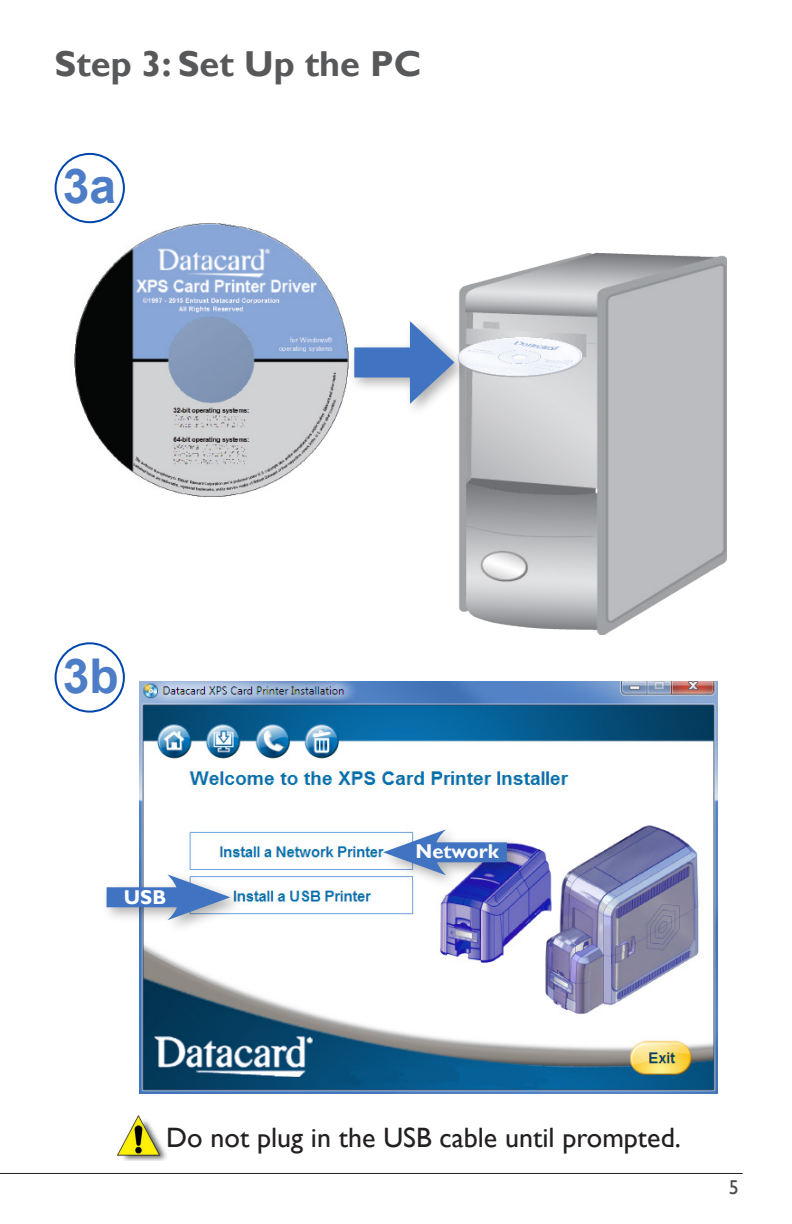
<style>
.page{position:relative;width:792px;height:1224px;background:#fff}
.page>*{position:absolute;margin:0;border:0;box-sizing:border-box;transform-origin:0 0}
.StepLetter{font:700 48px "Arial";color:#4d7dc6}
.Heading2{font:700 36px "Gill Sans";color:#57585a}
.GoTo{font:28px "Gill Sans";color:#231f20}
.bodyText{font:700 20px "Gill Sans";color:#fff}
.t1{font:20px "Gill Sans";color:#4b4c4d}
</style>
<div class="page">
<hr style="left:0;top:1173px;width:743px;height:1px;background:#231f20">
<img style="left:74px;top:223px;width:652px;height:411px">
<div style="left:348px;top:317px;width:121px;height:101px;background:#231f20;opacity:.35"></div>
<div style="left:354px;top:347px;width:72px;height:30px;background:#4074c2"></div>
<svg style="left:410px;top:321px;width:44px;height:83px"></svg>
<img style="left:140px;top:682px;width:577px;height:412px">
<div style="left:379px;top:825px;width:144px;height:65px;background:#231f20;opacity:.35"></div>
<div style="left:420px;top:842px;width:87px;height:20px;background:#4074c2"></div>
<svg style="left:383px;top:829px;width:63px;height:46px"></svg>
<div style="left:101px;top:870px;width:144px;height:65px;background:#231f20;opacity:.35"></div>
<div style="left:107px;top:887px;width:86px;height:20px;background:#4074c2"></div>
<svg style="left:167px;top:874px;width:63px;height:46px"></svg>
<div style="left:55px;top:153px;width:70px;height:70px;border:2px solid #0046ad;border-radius:50%"></div>
<div style="left:55px;top:642px;width:70px;height:71px;border:2px solid #0046ad;border-radius:50%"></div>
<img style="left:117px;top:1116px;width:49px;height:44px">
<p class="Heading2" style="left:55px;top:42px;width:368px">Step 3: Set Up the PC</p>
<p class="StepLetter" style="left:63px;top:155px;width:55px">3a</p>
<p class="StepLetter" style="left:63px;top:644px;width:58px">3b</p>
<p class="bodyText" style="left:124px;top:886px;width:44px">USB</p>
<p class="bodyText" style="left:416px;top:839px;width:85px">Network</p>
<p class="GoTo" style="left:166px;top:1121px;width:516px">Do not plug in the USB cable until prompted.</p>
<p class="t1" style="left:729px;top:1175px;width:11px">5</p>
</div>
